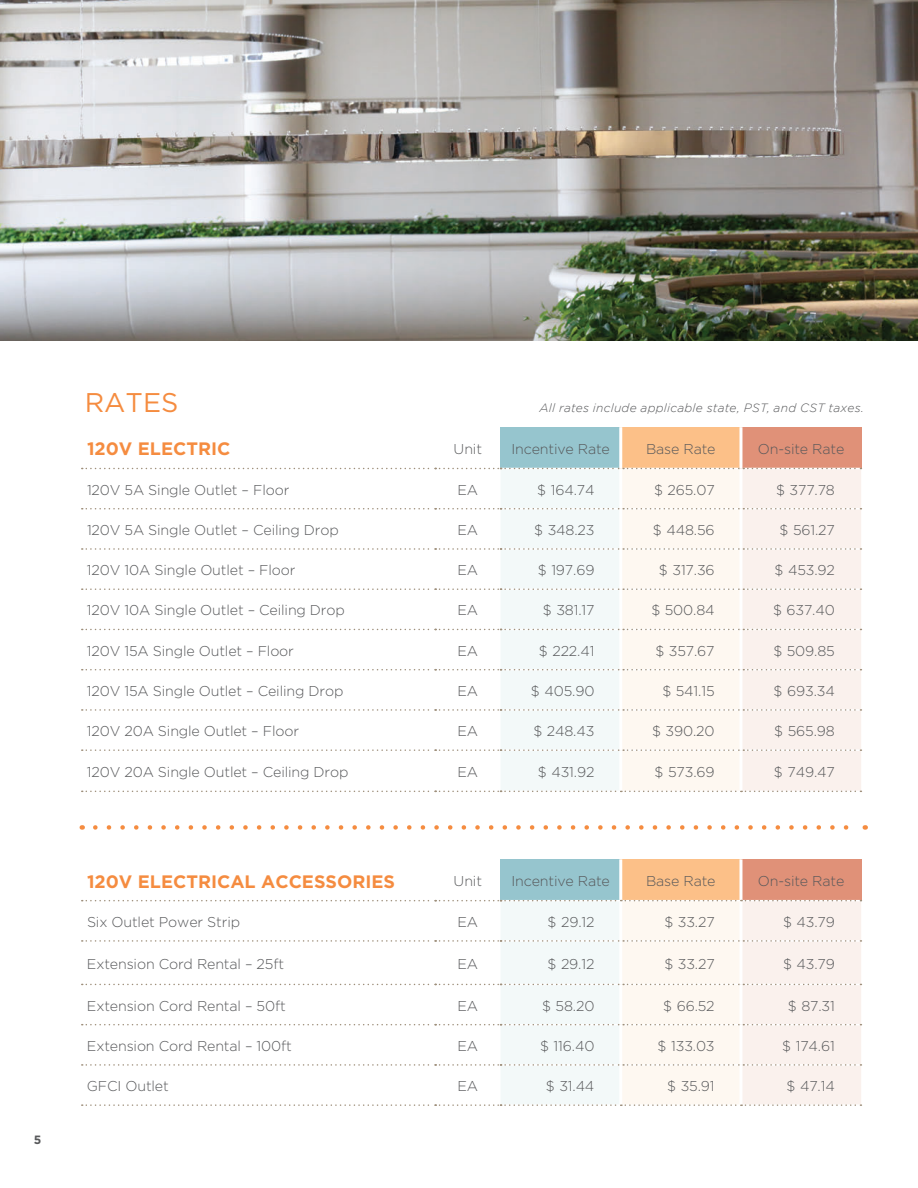
<style>
.page{position:relative;width:918px;height:1188px;background:#fff}
.page>*{position:absolute;margin:0;border:0;box-sizing:border-box;transform-origin:0 0}
.t1{font:27px "Gotham";color:#f58c40}
.t2{font:700 18px "Gotham";color:#f58c40}
.t3{font:300 14.25px "Gotham";letter-spacing:-.01em;color:#57585a}
.t4{font:italic 300 12px "Gotham";letter-spacing:.02em;color:#57585a}
.t5{font:700 12px "Gotham";color:#58595b}
</style>
<div class="page">
<div style="left:501px;top:427px;width:120px;height:41px;background:#96c5ce"></div>
<div style="left:621px;top:427px;width:120px;height:41px;background:#fcc088"></div>
<div style="left:741px;top:427px;width:120px;height:41px;background:#e09178"></div>
<svg style="left:82px;top:468px;width:779px;height:324px"></svg>
<hr style="left:619px;top:427px;width:3px;height:41px;background:#fff">
<hr style="left:739px;top:427px;width:3px;height:41px;background:#fff">
<hr style="left:619px;top:468px;width:3px;height:41px;background:#fff">
<hr style="left:739px;top:468px;width:3px;height:41px;background:#fff">
<hr style="left:619px;top:509px;width:3px;height:40px;background:#fff">
<hr style="left:739px;top:509px;width:3px;height:40px;background:#fff">
<hr style="left:619px;top:549px;width:3px;height:40px;background:#fff">
<hr style="left:739px;top:549px;width:3px;height:40px;background:#fff">
<hr style="left:619px;top:589px;width:3px;height:40px;background:#fff">
<hr style="left:739px;top:589px;width:3px;height:40px;background:#fff">
<hr style="left:619px;top:629px;width:3px;height:41px;background:#fff">
<hr style="left:739px;top:629px;width:3px;height:41px;background:#fff">
<hr style="left:619px;top:670px;width:3px;height:40px;background:#fff">
<hr style="left:739px;top:670px;width:3px;height:40px;background:#fff">
<hr style="left:619px;top:710px;width:3px;height:40px;background:#fff">
<hr style="left:739px;top:710px;width:3px;height:40px;background:#fff">
<hr style="left:619px;top:750px;width:3px;height:41px;background:#fff">
<hr style="left:739px;top:750px;width:3px;height:41px;background:#fff">
<div style="left:501px;top:859px;width:120px;height:42px;background:#96c5ce"></div>
<div style="left:621px;top:859px;width:120px;height:42px;background:#fcc088"></div>
<div style="left:741px;top:859px;width:120px;height:42px;background:#e09178"></div>
<hr style="left:619px;top:859px;width:3px;height:41px;background:#fff">
<hr style="left:739px;top:859px;width:3px;height:41px;background:#fff">
<svg style="left:82px;top:900px;width:779px;height:206px"></svg>
<hr style="left:619px;top:901px;width:3px;height:40px;background:#fff">
<hr style="left:739px;top:901px;width:3px;height:40px;background:#fff">
<hr style="left:619px;top:941px;width:3px;height:43px;background:#fff">
<hr style="left:739px;top:941px;width:3px;height:43px;background:#fff">
<hr style="left:619px;top:984px;width:3px;height:41px;background:#fff">
<hr style="left:739px;top:984px;width:3px;height:41px;background:#fff">
<hr style="left:619px;top:1025px;width:3px;height:40px;background:#fff">
<hr style="left:739px;top:1025px;width:3px;height:40px;background:#fff">
<hr style="left:619px;top:1065px;width:3px;height:39px;background:#fff">
<hr style="left:739px;top:1065px;width:3px;height:39px;background:#fff">
<svg style="left:95px;top:825px;width:754px;height:5px"></svg>
<img style="left:0;top:0;width:918px;height:340px">
<p class="t5" style="left:34px;top:1133px;width:9px">5</p>
<h1 class="t1" style="left:85px;top:388px;width:95px">RATES</h1>
<p class="t2" style="left:87px;top:439px;width:145px">120V ELECTRIC</p>
<p class="t3" style="left:454px;top:441px;width:30px">Unit</p>
<p class="t3" style="left:511px;top:441px;width:100px">Incentive Rate</p>
<p class="t3" style="left:646px;top:441px;width:71px">Base Rate</p>
<p class="t3" style="left:758px;top:441px;width:88px">On-site Rate</p>
<p class="t3" style="left:87px;top:482px;width:204px">120V 5A Single Outlet – Floor</p>
<p class="t3" style="left:458px;top:482px;width:22px">EA</p>
<p class="t3" style="left:537px;top:482px;width:59px">$ 164.74</p>
<p class="t3" style="left:654px;top:482px;width:62px">$ 265.07</p>
<p class="t3" style="left:776px;top:482px;width:60px">$ 377.78</p>
<p class="t3" style="left:87px;top:522px;width:253px">120V 5A Single Outlet – Ceiling Drop</p>
<p class="t3" style="left:458px;top:522px;width:22px">EA</p>
<p class="t3" style="left:534px;top:522px;width:62px">$ 348.23</p>
<p class="t3" style="left:653px;top:522px;width:63px">$ 448.56</p>
<p class="t3" style="left:780px;top:522px;width:57px">$ 561.27</p>
<p class="t3" style="left:87px;top:562px;width:210px">120V 10A Single Outlet – Floor</p>
<p class="t3" style="left:458px;top:562px;width:22px">EA</p>
<p class="t3" style="left:538px;top:562px;width:58px">$ 197.69</p>
<p class="t3" style="left:659px;top:562px;width:57px">$ 317.36</p>
<p class="t3" style="left:775px;top:562px;width:62px">$ 453.92</p>
<p class="t3" style="left:87px;top:603px;width:259px">120V 10A Single Outlet – Ceiling Drop</p>
<p class="t3" style="left:457px;top:603px;width:22px">EA</p>
<p class="t3" style="left:543px;top:603px;width:53px">$ 381.17</p>
<p class="t3" style="left:651px;top:603px;width:65px">$ 500.84</p>
<p class="t3" style="left:773px;top:603px;width:63px">$ 637.40</p>
<p class="t3" style="left:87px;top:643px;width:209px">120V 15A Single Outlet – Floor</p>
<p class="t3" style="left:457px;top:643px;width:22px">EA</p>
<p class="t3" style="left:539px;top:643px;width:57px">$ 222.41</p>
<p class="t3" style="left:655px;top:643px;width:61px">$ 357.67</p>
<p class="t3" style="left:773px;top:643px;width:63px">$ 509.85</p>
<p class="t3" style="left:87px;top:683px;width:258px">120V 15A Single Outlet – Ceiling Drop</p>
<p class="t3" style="left:457px;top:683px;width:22px">EA</p>
<p class="t3" style="left:531px;top:683px;width:65px">$ 405.90</p>
<p class="t3" style="left:662px;top:683px;width:54px">$ 541.15</p>
<p class="t3" style="left:774px;top:683px;width:63px">$ 693.34</p>
<p class="t3" style="left:87px;top:723px;width:214px">120V 20A Single Outlet – Floor</p>
<p class="t3" style="left:457px;top:723px;width:22px">EA</p>
<p class="t3" style="left:533px;top:723px;width:63px">$ 248.43</p>
<p class="t3" style="left:652px;top:723px;width:64px">$ 390.20</p>
<p class="t3" style="left:774px;top:723px;width:62px">$ 565.98</p>
<p class="t3" style="left:87px;top:764px;width:263px">120V 20A Single Outlet – Ceiling Drop</p>
<p class="t3" style="left:457px;top:764px;width:22px">EA</p>
<p class="t3" style="left:538px;top:764px;width:58px">$ 431.92</p>
<p class="t3" style="left:655px;top:764px;width:62px">$ 573.69</p>
<p class="t3" style="left:774px;top:764px;width:62px">$ 749.47</p>
<p class="t4" style="left:540px;top:401px;width:326px">All rates include applicable state, PST, and CST taxes.</p>
<p class="t2" style="left:87px;top:871px;width:309px">120V ELECTRICAL ACCESSORIES</p>
<p class="t3" style="left:454px;top:873px;width:30px">Unit</p>
<p class="t3" style="left:511px;top:873px;width:100px">Incentive Rate</p>
<p class="t3" style="left:646px;top:873px;width:71px">Base Rate</p>
<p class="t3" style="left:758px;top:873px;width:88px">On-site Rate</p>
<p class="t3" style="left:87px;top:914px;width:155px">Six Outlet Power Strip</p>
<p class="t3" style="left:458px;top:914px;width:22px">EA</p>
<p class="t3" style="left:548px;top:914px;width:48px">$ 29.12</p>
<p class="t3" style="left:664px;top:914px;width:52px">$ 33.27</p>
<p class="t3" style="left:783px;top:914px;width:53px">$ 43.79</p>
<p class="t3" style="left:87px;top:956px;width:199px">Extension Cord Rental – 25ft</p>
<p class="t3" style="left:458px;top:956px;width:22px">EA</p>
<p class="t3" style="left:548px;top:956px;width:48px">$ 29.12</p>
<p class="t3" style="left:664px;top:956px;width:52px">$ 33.27</p>
<p class="t3" style="left:783px;top:956px;width:53px">$ 43.79</p>
<p class="t3" style="left:87px;top:998px;width:200px">Extension Cord Rental – 50ft</p>
<p class="t3" style="left:457px;top:998px;width:22px">EA</p>
<p class="t3" style="left:542px;top:998px;width:54px">$ 58.20</p>
<p class="t3" style="left:663px;top:998px;width:53px">$ 66.52</p>
<p class="t3" style="left:788px;top:998px;width:49px">$ 87.31</p>
<p class="t3" style="left:87px;top:1038px;width:206px">Extension Cord Rental – 100ft</p>
<p class="t3" style="left:457px;top:1038px;width:22px">EA</p>
<p class="t3" style="left:540px;top:1038px;width:56px">$ 116.40</p>
<p class="t3" style="left:658px;top:1038px;width:59px">$ 133.03</p>
<p class="t3" style="left:782px;top:1038px;width:54px">$ 174.61</p>
<p class="t3" style="left:87px;top:1078px;width:83px">GFCI Outlet</p>
<p class="t3" style="left:457px;top:1078px;width:22px">EA</p>
<p class="t3" style="left:546px;top:1078px;width:50px">$ 31.44</p>
<p class="t3" style="left:667px;top:1078px;width:49px">$ 35.91</p>
<p class="t3" style="left:787px;top:1078px;width:50px">$ 47.14</p>
</div>
